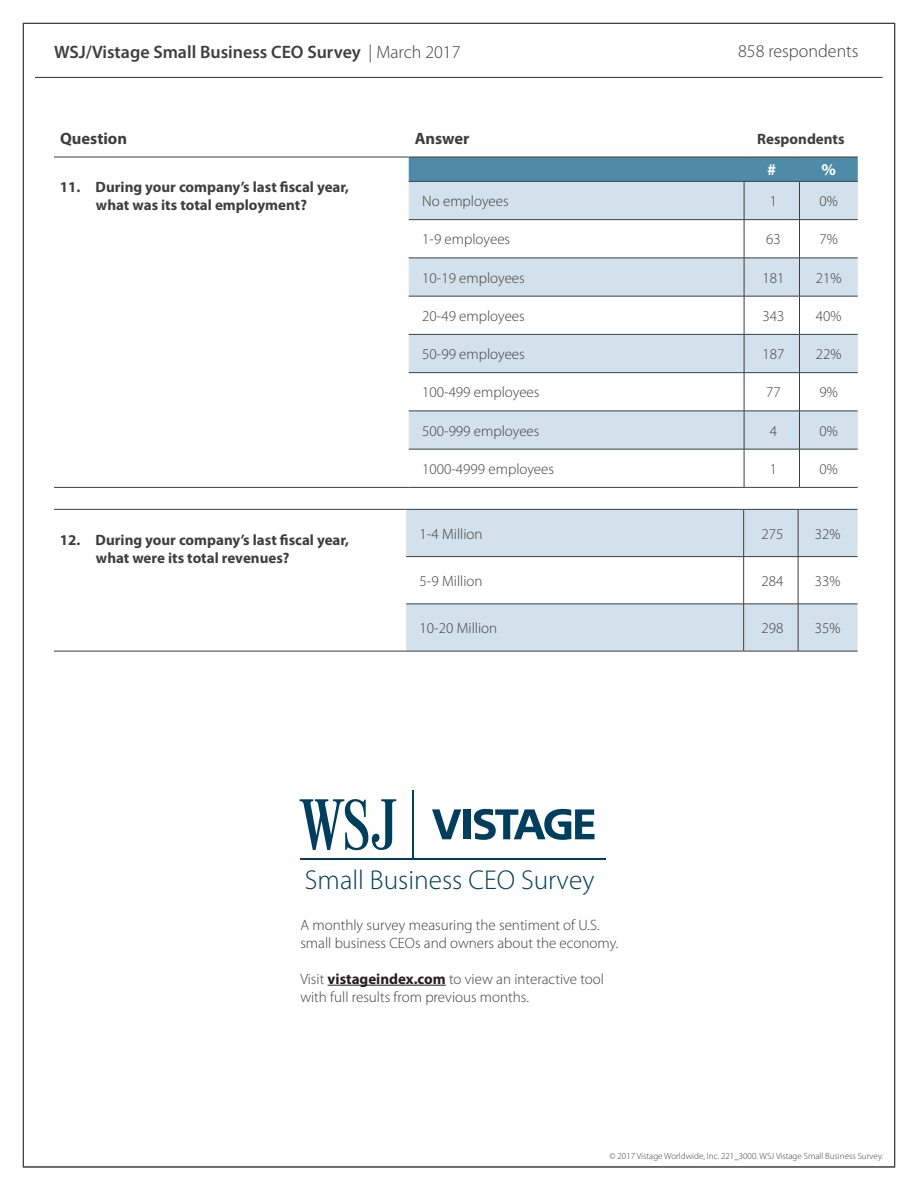
<style>
.page{position:relative;width:918px;height:1188px;background:#fff}
.page>*{position:absolute;margin:0;border:0;box-sizing:border-box;transform-origin:0 0}
.t1{font:300 27.3px "Myriad Pro";color:#003e5e}
.t2{font:600 18px "Myriad Pro";color:#3e3e3f}
.t3{font:300 18px "Myriad Pro";color:#3e3e3f}
.t4{font:700 16.5px "Myriad Pro";color:#3e3e3f}
.t5{font:700 16.5px "Myriad Pro";color:#fff}
.Back_Paragraph{font:300 15px/18px "Myriad Pro";color:#3e3e3f}
.QUESTION_INDENTIN{font:700 15px/18px "Myriad Pro";color:#3e3e3f;text-align:center}
.t6{font:300 9px "Myriad Pro";color:#3e3e3f}
.s1{font-weight:300}
.s2{font-weight:700;color:#231f20}
</style>
<div class="page">
<hr style="left:328px;top:985px;width:118px;height:1px;background:#231f20">
<hr style="left:300px;top:858px;width:306px;height:2px;background:#003e5e">
<hr style="left:412px;top:791px;width:2px;height:68px;background:#003e5e">
<svg style="left:300px;top:799px;width:96px;height:51px"></svg>
<svg style="left:432px;top:809px;width:29px;height:30px"></svg>
<div style="left:463px;top:809px;width:7px;height:30px;background:#003e5e"></div>
<svg style="left:474px;top:809px;width:121px;height:31px"></svg>
<hr style="left:35px;top:77px;width:847px;height:1px;background:#3e3e3f">
<svg style="left:54px;top:156px;width:804px;height:331px"></svg>
<div style="left:409px;top:158px;width:449px;height:23px;background:#4d8ba8"></div>
<svg style="left:409px;top:182px;width:449px;height:267px;fill:#d2e1eb"></svg>
<hr style="left:54px;top:157px;width:355px;height:1px;background:#3e3e3f">
<hr style="left:54px;top:487px;width:355px;height:1px;background:#3e3e3f">
<hr style="left:744px;top:182px;width:1px;height:37px;background:#3e3e3f">
<hr style="left:799px;top:182px;width:1px;height:37px;background:#3e3e3f">
<hr style="left:744px;top:258px;width:1px;height:38px;background:#3e3e3f">
<hr style="left:799px;top:258px;width:1px;height:38px;background:#3e3e3f">
<hr style="left:744px;top:335px;width:1px;height:37px;background:#3e3e3f">
<hr style="left:799px;top:335px;width:1px;height:37px;background:#3e3e3f">
<hr style="left:744px;top:411px;width:1px;height:38px;background:#3e3e3f">
<hr style="left:799px;top:411px;width:1px;height:38px;background:#3e3e3f">
<hr style="left:409px;top:487px;width:335px;height:1px;background:#3e3e3f">
<hr style="left:744px;top:487px;width:56px;height:1px;background:#3e3e3f">
<hr style="left:800px;top:487px;width:58px;height:1px;background:#3e3e3f">
<hr style="left:409px;top:219px;width:335px;height:1px;background:#3e3e3f">
<hr style="left:409px;top:296px;width:335px;height:1px;background:#3e3e3f">
<hr style="left:409px;top:372px;width:335px;height:1px;background:#3e3e3f">
<hr style="left:409px;top:449px;width:335px;height:1px;background:#3e3e3f">
<hr style="left:744px;top:219px;width:56px;height:1px;background:#3e3e3f">
<hr style="left:744px;top:296px;width:56px;height:1px;background:#3e3e3f">
<hr style="left:744px;top:372px;width:56px;height:1px;background:#3e3e3f">
<hr style="left:744px;top:449px;width:56px;height:1px;background:#3e3e3f">
<hr style="left:800px;top:219px;width:58px;height:1px;background:#3e3e3f">
<hr style="left:800px;top:296px;width:58px;height:1px;background:#3e3e3f">
<hr style="left:800px;top:372px;width:58px;height:1px;background:#3e3e3f">
<hr style="left:800px;top:449px;width:58px;height:1px;background:#3e3e3f">
<hr style="left:744px;top:220px;width:1px;height:38px;background:#3e3e3f">
<hr style="left:744px;top:296px;width:1px;height:38px;background:#3e3e3f">
<hr style="left:744px;top:373px;width:1px;height:38px;background:#3e3e3f">
<hr style="left:744px;top:449px;width:1px;height:38px;background:#3e3e3f">
<hr style="left:799px;top:220px;width:1px;height:38px;background:#3e3e3f">
<hr style="left:799px;top:296px;width:1px;height:38px;background:#3e3e3f">
<hr style="left:799px;top:373px;width:1px;height:38px;background:#3e3e3f">
<hr style="left:799px;top:449px;width:1px;height:38px;background:#3e3e3f">
<hr style="left:409px;top:181px;width:335px;height:1px;background:#3e3e3f">
<hr style="left:744px;top:181px;width:56px;height:1px;background:#3e3e3f">
<hr style="left:800px;top:181px;width:58px;height:1px;background:#3e3e3f">
<hr style="left:409px;top:258px;width:335px;height:1px;background:#3e3e3f">
<hr style="left:744px;top:258px;width:56px;height:1px;background:#3e3e3f">
<hr style="left:800px;top:258px;width:58px;height:1px;background:#3e3e3f">
<hr style="left:409px;top:334px;width:335px;height:1px;background:#3e3e3f">
<hr style="left:744px;top:334px;width:56px;height:1px;background:#3e3e3f">
<hr style="left:800px;top:334px;width:58px;height:1px;background:#3e3e3f">
<hr style="left:409px;top:411px;width:335px;height:1px;background:#3e3e3f">
<hr style="left:744px;top:411px;width:56px;height:1px;background:#3e3e3f">
<hr style="left:800px;top:411px;width:58px;height:1px;background:#3e3e3f">
<hr style="left:409px;top:157px;width:335px;height:1px;background:#3e3e3f">
<hr style="left:744px;top:157px;width:56px;height:1px;background:#3e3e3f">
<hr style="left:800px;top:157px;width:58px;height:1px;background:#3e3e3f">
<svg style="left:406px;top:510px;width:452px;height:141px;fill:#d2e1eb"></svg>
<hr style="left:743px;top:604px;width:1px;height:47px;background:#3e3e3f">
<hr style="left:798px;top:604px;width:1px;height:47px;background:#3e3e3f">
<hr style="left:406px;top:651px;width:338px;height:1px;background:#3e3e3f">
<hr style="left:744px;top:651px;width:54px;height:1px;background:#3e3e3f">
<hr style="left:798px;top:651px;width:60px;height:1px;background:#3e3e3f">
<hr style="left:406px;top:604px;width:338px;height:1px;background:#3e3e3f">
<hr style="left:744px;top:604px;width:54px;height:1px;background:#3e3e3f">
<hr style="left:798px;top:604px;width:60px;height:1px;background:#3e3e3f">
<hr style="left:54px;top:509px;width:352px;height:1px;background:#3e3e3f">
<hr style="left:54px;top:651px;width:352px;height:1px;background:#3e3e3f">
<hr style="left:743px;top:510px;width:1px;height:46px;background:#3e3e3f">
<hr style="left:798px;top:510px;width:1px;height:46px;background:#3e3e3f">
<hr style="left:406px;top:556px;width:338px;height:1px;background:#3e3e3f">
<hr style="left:744px;top:556px;width:54px;height:1px;background:#3e3e3f">
<hr style="left:743px;top:557px;width:1px;height:47px;background:#3e3e3f">
<hr style="left:798px;top:556px;width:60px;height:1px;background:#3e3e3f">
<hr style="left:798px;top:557px;width:1px;height:47px;background:#3e3e3f">
<hr style="left:406px;top:509px;width:338px;height:1px;background:#3e3e3f">
<hr style="left:744px;top:509px;width:54px;height:1px;background:#3e3e3f">
<hr style="left:798px;top:509px;width:60px;height:1px;background:#3e3e3f">
<p class="t2" style="left:54px;top:40px;width:408px">WSJ/Vistage Small Business CEO Survey <span class="s1">| March 2017</span></p>
<p class="t3" style="left:738px;top:40px;width:122px">858 respondents</p>
<p class="t4" style="left:60px;top:128px;width:69px">Question</p>
<p class="t4" style="left:415px;top:128px;width:56px">Answer</p>
<p class="QUESTION_INDENTIN" style="left:757px;top:129px;width:89px">Respondents</p>
<p class="QUESTION_INDENTIN" style="left:60px;top:178px;width:291px">11. During your company’s last fiscal year, what was its total employment?</p>
<p class="t5" style="left:767px;top:159px;width:11px">#</p>
<p class="t5" style="left:821px;top:159px;width:16px">%</p>
<p class="Back_Paragraph" style="left:422px;top:192px;width:88px">No employees</p>
<p class="Back_Paragraph" style="left:770px;top:192px;width:9px">1</p>
<p class="Back_Paragraph" style="left:819px;top:192px;width:20px">0%</p>
<p class="Back_Paragraph" style="left:422px;top:230px;width:89px">1-9 employees</p>
<p class="Back_Paragraph" style="left:766px;top:230px;width:16px">63</p>
<p class="Back_Paragraph" style="left:819px;top:230px;width:20px">7%</p>
<p class="Back_Paragraph" style="left:422px;top:268px;width:104px">10-19 employees</p>
<p class="Back_Paragraph" style="left:762px;top:268px;width:23px">181</p>
<p class="Back_Paragraph" style="left:816px;top:268px;width:27px">21%</p>
<p class="Back_Paragraph" style="left:422px;top:307px;width:104px">20-49 employees</p>
<p class="Back_Paragraph" style="left:762px;top:307px;width:23px">343</p>
<p class="Back_Paragraph" style="left:816px;top:307px;width:27px">40%</p>
<p class="Back_Paragraph" style="left:422px;top:345px;width:104px">50-99 employees</p>
<p class="Back_Paragraph" style="left:762px;top:345px;width:23px">187</p>
<p class="Back_Paragraph" style="left:816px;top:345px;width:27px">22%</p>
<p class="Back_Paragraph" style="left:422px;top:383px;width:119px">100-499 employees</p>
<p class="Back_Paragraph" style="left:766px;top:383px;width:16px">77</p>
<p class="Back_Paragraph" style="left:819px;top:383px;width:20px">9%</p>
<p class="Back_Paragraph" style="left:422px;top:421px;width:119px">500-999 employees</p>
<p class="Back_Paragraph" style="left:770px;top:421px;width:9px">4</p>
<p class="Back_Paragraph" style="left:819px;top:421px;width:20px">0%</p>
<p class="Back_Paragraph" style="left:422px;top:460px;width:133px">1000-4999 employees</p>
<p class="Back_Paragraph" style="left:770px;top:460px;width:9px">1</p>
<p class="Back_Paragraph" style="left:819px;top:460px;width:20px">0%</p>
<p class="QUESTION_INDENTIN" style="left:96px;top:530px;width:255px;text-align:left;text-indent:-36px">12. During your company’s last fiscal year, what were its total revenues?</p>
<p class="Back_Paragraph" style="left:420px;top:524px;width:64px">1-4 Million</p>
<p class="Back_Paragraph" style="left:762px;top:524px;width:23px">275</p>
<p class="Back_Paragraph" style="left:815px;top:524px;width:27px">32%</p>
<p class="Back_Paragraph" style="left:420px;top:572px;width:64px">5-9 Million</p>
<p class="Back_Paragraph" style="left:762px;top:572px;width:23px">284</p>
<p class="Back_Paragraph" style="left:815px;top:572px;width:27px">33%</p>
<p class="Back_Paragraph" style="left:420px;top:619px;width:79px">10-20 Million</p>
<p class="Back_Paragraph" style="left:762px;top:619px;width:23px">298</p>
<p class="Back_Paragraph" style="left:815px;top:619px;width:27px">35%</p>
<h1 class="t1" style="left:305px;top:863px;width:291px">Small Business CEO Survey</h1>
<p class="Back_Paragraph" style="left:300px;top:916px;width:320px">A monthly survey measuring the sentiment of U.S. small business CEOs and owners about the economy.</p>
<p class="Back_Paragraph" style="left:300px;top:970px;width:305px">Visit <span class="s2">vistageindex.com</span> to view an interactive tool with full results from previous months.</p>
<p class="t6" style="left:610px;top:1150px;width:275px">© 2017 Vistage Worldwide, Inc. 221_3000. WSJ Vistage Small Business Survey.</p>
</div>
